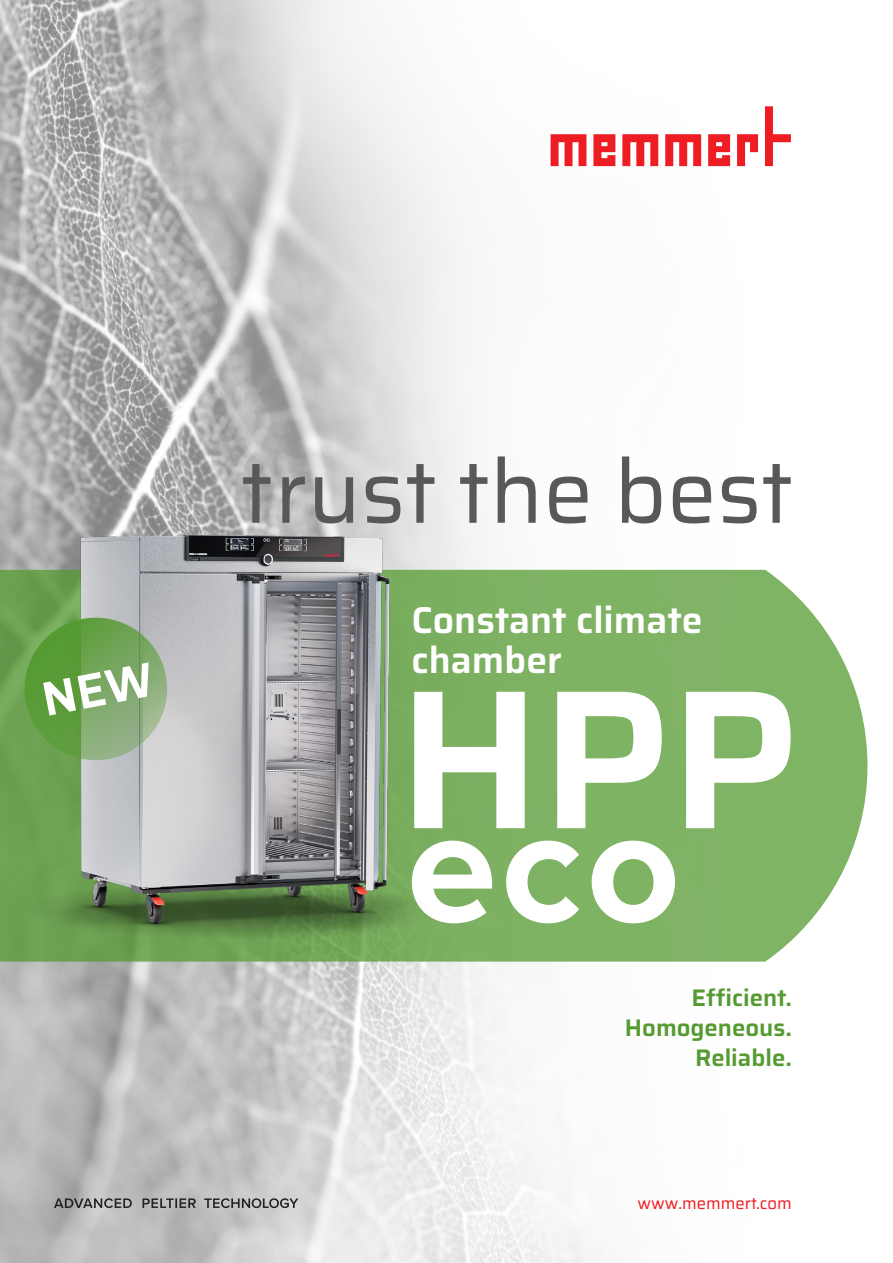
<style>
.page{position:relative;width:893px;height:1263px;background:#fff}
.page>*{position:absolute;margin:0;border:0;box-sizing:border-box;transform-origin:0 0}
.t1{font:600 198.3px "Saira";color:#fff}
.t2{font:89.25px "Saira";color:#57585a}
.t3{font:600 37.35px/39.5px "Saira";color:#fff}
.t4{font:600 24px "Saira";color:#569b32}
.t5{font:16.65px "Saira";color:#ee1d23}
</style>
<div class="page">
<img style="left:0;top:0;width:868px;height:1263px">
<svg style="left:0;top:570px;width:867px;height:392px;background:#86b66d"></svg>
<svg style="left:436px;top:841px;width:56px;height:82px"></svg>
<svg style="left:506px;top:841px;width:73px;height:82px"></svg>
<svg style="left:592px;top:841px;width:83px;height:82px"></svg>
<svg style="left:54px;top:1198px;width:244px;height:10px;background:#888687"></svg>
<svg style="left:551px;top:106px;width:240px;height:60px"></svg>
<img style="left:33px;top:531px;width:403px;height:420px">
<svg style="left:18px;top:611px;width:155px;height:155px;background:#8bb178"></svg>
<p class="t2" style="left:241px;top:425px;width:554px">trust the best</p>
<p class="t3" style="left:411px;top:600px;width:293px">Constant climate chamber</p>
<p class="t1" style="left:398px;top:607px;width:402px">HPP</p>
<p class="t4" style="left:691px;top:979px;width:102px">Efficient.</p>
<p class="t4" style="left:625px;top:1009px;width:168px">Homogeneous.</p>
<p class="t4" style="left:695px;top:1039px;width:98px">Reliable.</p>
<p class="t5" style="left:637px;top:1191px;width:156px">www.memmert.com</p>
</div>
